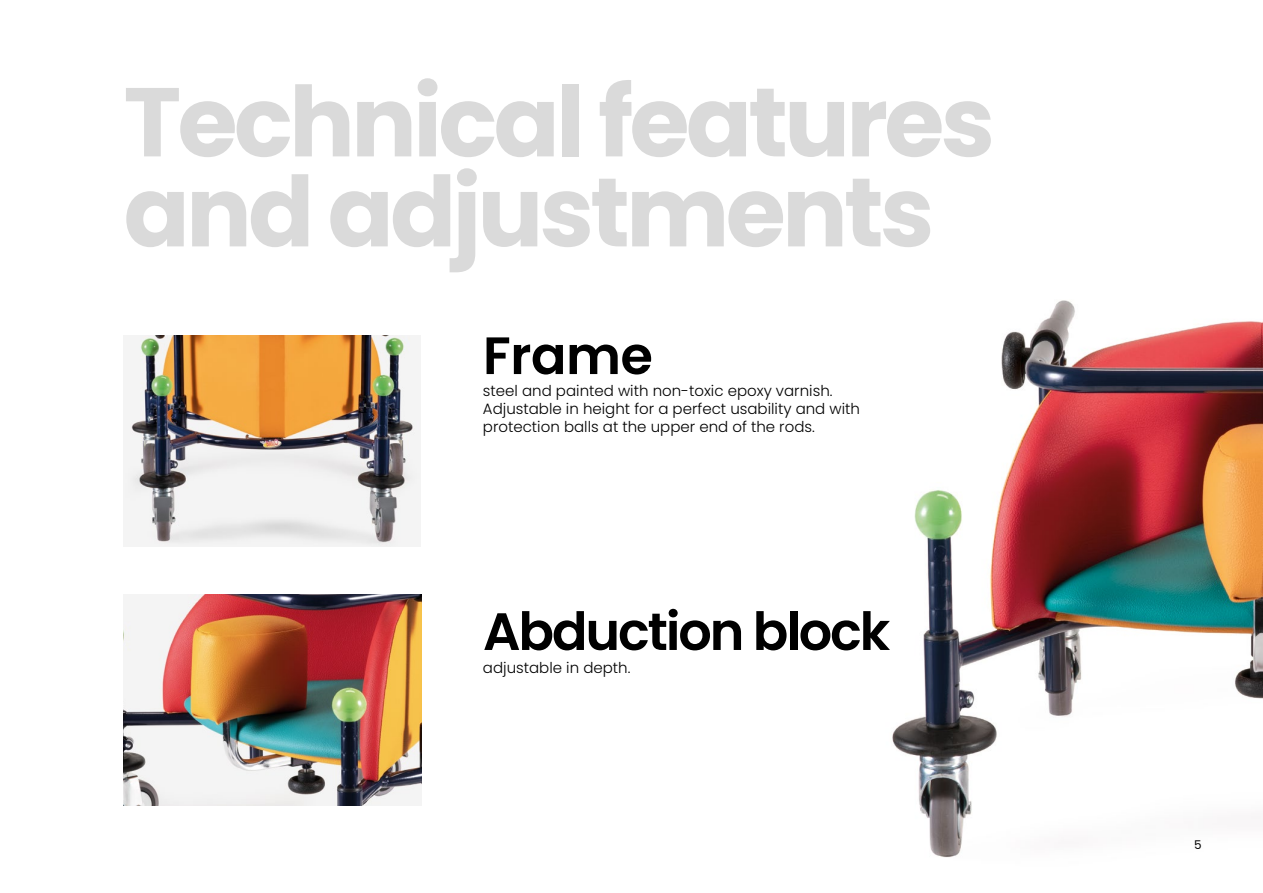
<style>
.page{position:relative;width:1263px;height:893px;background:#fff}
.page>*{position:absolute;margin:0;border:0;box-sizing:border-box;transform-origin:0 0}
.t1{font:700 97.5px/90px "Poppins";letter-spacing:-.04em;color:#dadada}
.t2{font:600 52.5px "Poppins";letter-spacing:-.04em;color:#000}
.t3{font:300 15px/18px "Poppins";color:#000}
.t4{font:12px "Poppins";color:#000}
</style>
<div class="page">
<img style="left:123px;top:336px;width:298px;height:210px">
<img style="left:124px;top:595px;width:297px;height:210px">
<img style="left:892px;top:300px;width:371px;height:558px">
<h1 class="t1" style="left:124px;top:78px;width:873px">Technical features and adjustments</h1>
<h2 class="t2" style="left:483px;top:325px;width:171px">Frame</h2>
<p class="t3" style="left:483px;top:382px;width:379px">steel and painted with non-toxic epoxy varnish.<br>Adjustable in height for a perfect usability and with protection balls at the upper end of the rods.</p>
<h2 class="t2" style="left:483px;top:601px;width:409px">Abduction block</h2>
<p class="t3" style="left:483px;top:659px;width:149px">adjustable in depth.</p>
<p class="t4" style="left:1194px;top:837px;width:9px">5</p>
</div>
